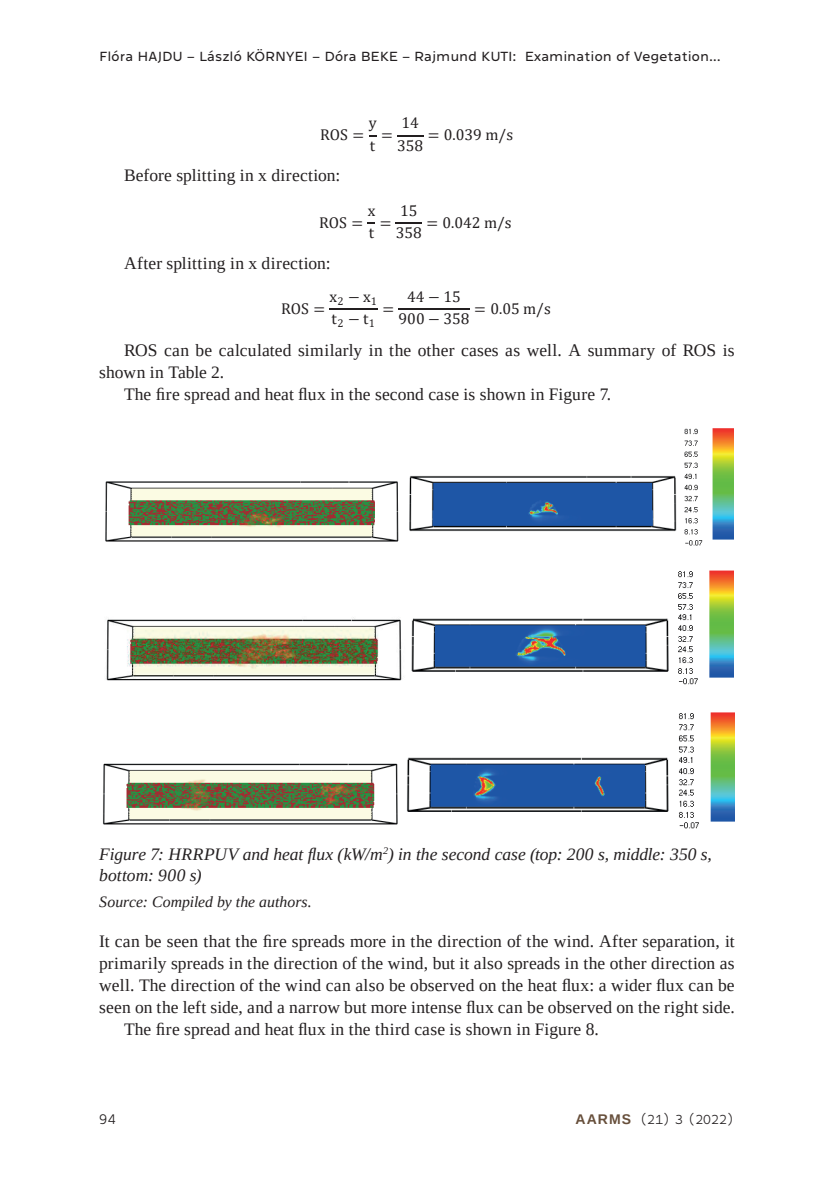
<style>
.page{position:relative;width:834px;height:1181px;background:#fff}
.page>*{position:absolute;margin:0;border:0;box-sizing:border-box;transform-origin:0 0}
._3_0_Kenyérszöveg_el{font:17.5px/21.9px "Liberation Serif";letter-spacing:.005em;color:#231f20;text-align:justify}
._3_1_Kenyérszöveg{font:17.5px/21.9px "Liberation Serif";letter-spacing:.01em;color:#231f20}
._6_Képaláírás{font:italic 17.5px/21.9px "Liberation Serif";color:#231f20}
.t1{font:15.75px/22.6px "Cambria Math";letter-spacing:-.005em;color:#231f20}
._6_2_magyarázat__for{font:italic 15.75px "Liberation Serif";color:#231f20}
.t2{font:100 14.88px "Westeinde Caption";color:#231f20}
.Fejléc_bal{font:300 14px "Westeinde Caption";letter-spacing:-.01em;color:#231f20}
.t3{font:100 14px "Westeinde Caption";color:#231f20}
.s1{font-family:"Liberation Sans";font-weight:700;color:#674f3b}
</style>
<div class="page">
<svg style="left:397px;top:135px;width:26px;height:1px"></svg>
<svg style="left:395px;top:223px;width:27px;height:1px"></svg>
<hr style="left:329px;top:309px;width:49px;height:1px;background:#231f20">
<hr style="left:398px;top:309px;width:71px;height:1px;background:#231f20">
<img style="left:105px;top:481px;width:294px;height:61px">
<img style="left:409px;top:428px;width:324px;height:118px">
<img style="left:105px;top:617px;width:297px;height:64px">
<img style="left:411px;top:570px;width:322px;height:115px">
<img style="left:103px;top:763px;width:295px;height:62px">
<img style="left:407px;top:712px;width:327px;height:117px">
<p class="Fejléc_bal" style="left:99px;top:47px;width:623px">Flóra HAJDU – László KÖRNYEI – Dóra BEKE – Rajmund KUTI: Examination of Vegetation…</p>
<p class="t1" style="left:397px;top:111px;width:28px">14<br>358</p>
<p class="t1" style="left:427px;top:123px;width:87px">= 0.039 m/s</p>
<p class="t1" style="left:320px;top:123px;width:46px">ROS =</p>
<p class="t1" style="left:368px;top:111px;width:9px">y t</p>
<p class="t1" style="left:381px;top:123px;width:13px">=</p>
<p class="_3_1_Kenyérszöveg" style="left:124px;top:164px;width:218px">Before splitting in x direction:</p>
<p class="t1" style="left:319px;top:211px;width:46px">ROS =</p>
<p class="t1" style="left:367px;top:199px;width:9px">x t</p>
<p class="t1" style="left:395px;top:199px;width:28px">15<br>358</p>
<p class="t1" style="left:426px;top:211px;width:87px">= 0.042 m/s</p>
<p class="t1" style="left:379px;top:211px;width:13px">=</p>
<p class="_3_1_Kenyérszöveg" style="left:124px;top:252px;width:208px">After splitting in x direction:</p>
<p class="t1" style="left:281px;top:297px;width:45px">ROS =</p>
<p class="t1" style="left:329px;top:285px;width:49px">x<sub>2</sub> −x<sub>1 </sub>t<sub>2</sub> −t<sub>1</sub></p>
<p class="t1" style="left:398px;top:285px;width:72px;text-align:center">44 − 15<br>900 − 358</p>
<p class="t1" style="left:474px;top:297px;width:78px">= 0.05 m/s</p>
<p class="_3_1_Kenyérszöveg" style="left:99px;top:339px;width:636px;text-indent:25px">ROS can be calculated similarly in the other cases as well. A summary of ROS is shown in Table 2.</p>
<p class="_3_1_Kenyérszöveg" style="left:124px;top:383px;width:488px">The fire spread and heat flux in the second case is shown in Figure 7.</p>
<p class="t1" style="left:382px;top:297px;width:13px">=</p>
<p class="_6_Képaláírás" style="left:99px;top:842px;width:614px">Figure 7: HRRPUV and heat flux (kW/m<sup>2</sup>) in the second case (top: 200 s, middle: 350 s, bottom: 900 s)</p>
<p class="_6_2_magyarázat__for" style="left:99px;top:892px;width:214px">Source: Compiled by the authors.</p>
<p class="_3_0_Kenyérszöveg_el" style="left:99px;top:930px;width:636px">It can be seen that the fire spreads more in the direction of the wind. After separation, it primarily spreads in the direction of the wind, but it also spreads in the other direction as well. The direction of the wind can also be observed on the heat flux: a wider flux can be seen on the left side, and a narrow but more intense flux can be observed on the right side.</p>
<p class="_3_1_Kenyérszöveg" style="left:124px;top:1017px;width:476px">The fire spread and heat flux in the third case is shown in Figure 8.</p>
<p class="t2" style="left:99px;top:1108px;width:18px">94</p>
<p class="t3" style="left:575px;top:1109px;width:161px"><span class="s1">AARMS</span> (21) 3 (2022)</p>
</div>
